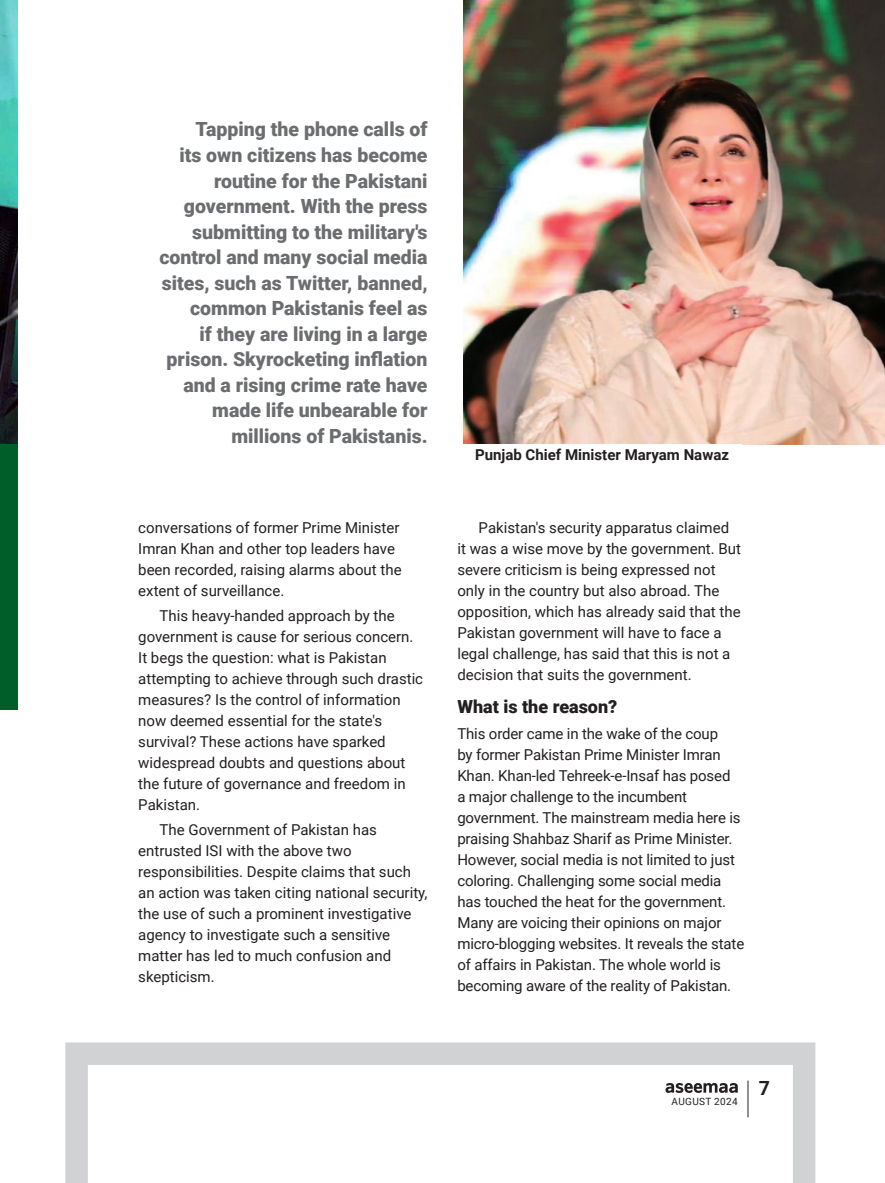
<style>
.page{position:relative;width:885px;height:1183px;background:#fff}
.page>*{position:absolute;margin:0;border:0;box-sizing:border-box;transform-origin:0 0}
.blurb{font:900 19.5px/25.5px "Roboto";color:#6c6d70;text-align:right}
.t1{font:700 19.5px "Roboto";color:#231f20}
.sub_heading{font:900 18px "Roboto";color:#231f20}
.body{font:15px/21px "Roboto";color:#231f20}
.body-2{font:700 15px "Roboto";color:#231f20}
.t2{font:10.05px "Roboto";letter-spacing:.035em;color:#231f20}
</style>
<div class="page">
<img style="left:0;top:0;width:18px;height:444px">
<img style="left:463px;top:0;width:421px;height:444px">
<svg style="left:65px;top:1042px;width:751px;height:140px"></svg>
<div style="left:0;top:444px;width:18px;height:265px;background:#005f29"></div>
<p class="blurb" style="left:159px;top:116px;width:270px">Tapping the phone calls of<br>its own citizens has become routine for the Pakistani government. With the press submitting to the military's control and many social media sites, such as Twitter, banned, common Pakistanis feel as<br>if they are living in a large prison. Skyrocketing inflation and a rising crime rate have made life unbearable for millions of Pakistanis.</p>
<p class="body" style="left:138px;top:516px;width:265px">conversations of former Prime Minister Imran Khan and other top leaders have been recorded, raising alarms about the extent of surveillance.</p>
<p class="body" style="left:138px;top:604px;width:286px;text-indent:21px">This heavy-handed approach by the government is cause for serious concern.<br>It begs the question: what is Pakistan attempting to achieve through such drastic measures? Is the control of information now deemed essential for the state's survival? These actions have sparked widespread doubts and questions about the future of governance and freedom in Pakistan.</p>
<p class="body" style="left:138px;top:818px;width:291px;text-indent:21px">The Government of Pakistan has entrusted ISI with the above two responsibilities. Despite claims that such an action was taken citing national security, the use of such a prominent investigative agency to investigate such a sensitive matter has led to much confusion and skepticism.</p>
<p class="body-2" style="left:475px;top:444px;width:255px">Punjab Chief Minister Maryam Nawaz</p>
<p class="body" style="left:457px;top:516px;width:285px;text-indent:21px">Pakistan's security apparatus claimed it was a wise move by the government. But severe criticism is being expressed not only in the country but also abroad. The opposition, which has already said that the Pakistan government will have to face a legal challenge, has said that this is not a decision that suits the government.</p>
<p class="sub_heading" style="left:457px;top:694px;width:161px">What is the reason?</p>
<p class="body" style="left:457px;top:722px;width:288px">This order came in the wake of the coup<br>by former Pakistan Prime Minister Imran Khan. Khan-led Tehreek-e-Insaf has posed<br>a major challenge to the incumbent government. The mainstream media here is praising Shahbaz Sharif as Prime Minister.<br>However, social media is not limited to just coloring. Challenging some social media has touched the heat for the government.<br>Many are voicing their opinions on major micro-blogging websites. It reveals the state of affairs in Pakistan. The whole world is becoming aware of the reality of Pakistan.</p>
<p class="t2" style="left:671px;top:1093px;width:68px">AUGUST 2024</p>
<h1 class="t1" style="left:758px;top:1074px;width:13px">7</h1>
</div>
